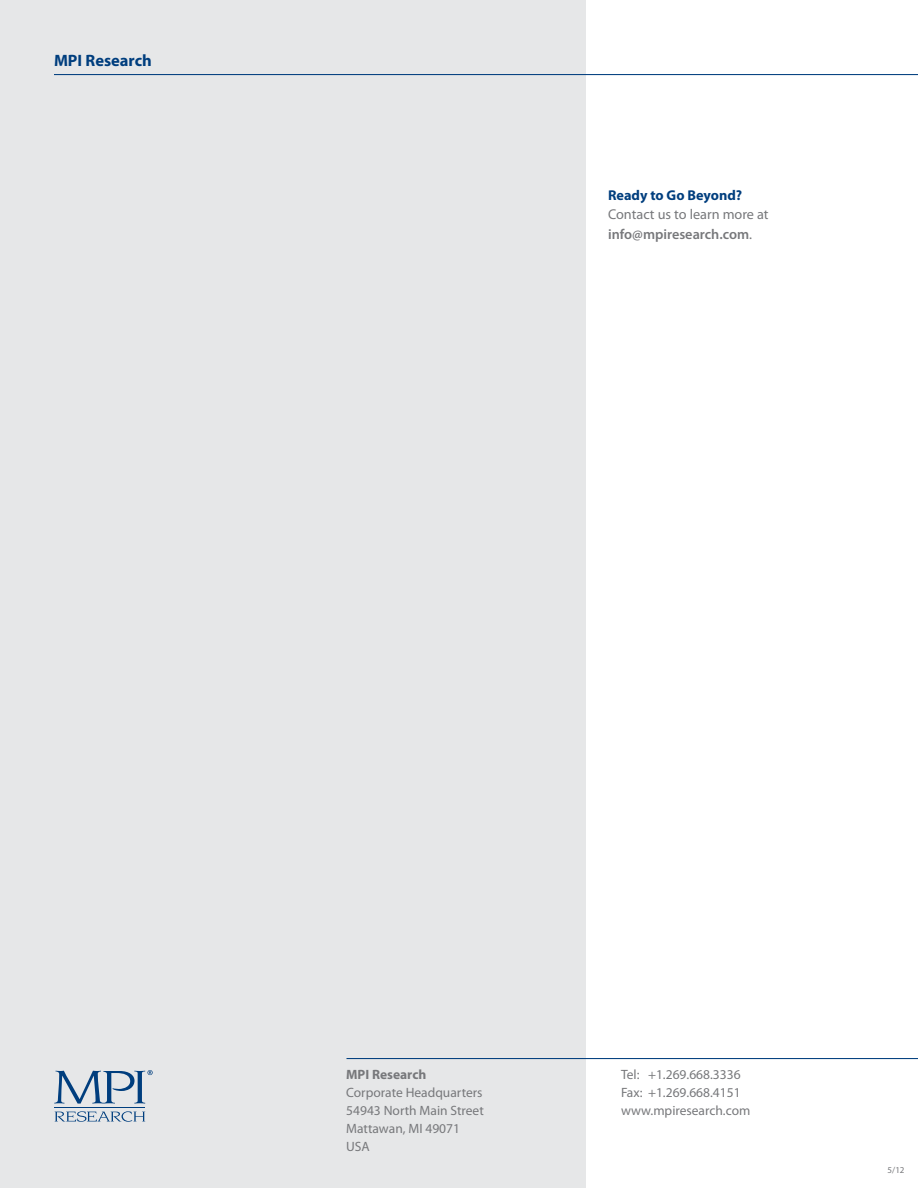
<style>
.page{position:relative;width:918px;height:1188px;background:#fff}
.page>*{position:absolute;margin:0;border:0;box-sizing:border-box;transform-origin:0 0}
.t1{font:700 16.5px "Myriad Pro";color:#003e7e}
.t2{font:14.25px/19.5px "Myriad Pro";color:#77787b}
.t3{font:700 14.25px "Myriad Pro";color:#003e7e}
.t4{font:13.5px/18px "Myriad Pro";color:#77787b}
.t5{font:700 13.5px "Myriad Pro";color:#77787b}
.t6{font:9px "Myriad Pro";color:#77787b}
.s1{font-weight:600}
</style>
<div class="page">
<div style="left:0;top:0;width:586px;height:1188px;background:#e6e7e8"></div>
<hr style="left:346px;top:1058px;width:572px;height:1px;background:#003e7e">
<hr style="left:54px;top:74px;width:864px;height:1px;background:#003e7e">
<svg style="left:55px;top:1111px;width:90px;height:11px"></svg>
<hr style="left:54px;top:1107px;width:91px;height:1px;background:#003e7e">
<svg style="left:54px;top:1070px;width:99px;height:34px"></svg>
<p class="t1" style="left:54px;top:50px;width:99px">MPI Research</p>
<p class="t3" style="left:608px;top:186px;width:136px">Ready to Go Beyond?</p>
<p class="t2" style="left:608px;top:204px;width:162px">Contact us to learn more at <span class="s1">info@mpiresearch.com</span>.</p>
<p class="t5" style="left:346px;top:1066px;width:82px">MPI Research</p>
<p class="t4" style="left:346px;top:1084px;width:139px">Corporate Headquarters<br>54943 North Main Street<br>Mattawan, MI 49071<br>USA</p>
<p class="t4" style="left:621px;top:1066px;width:131px">Tel: +1.269.668.3336<br>Fax: +1.269.668.4151 www.mpiresearch.com</p>
<p class="t6" style="left:888px;top:1165px;width:18px">5/12</p>
</div>
